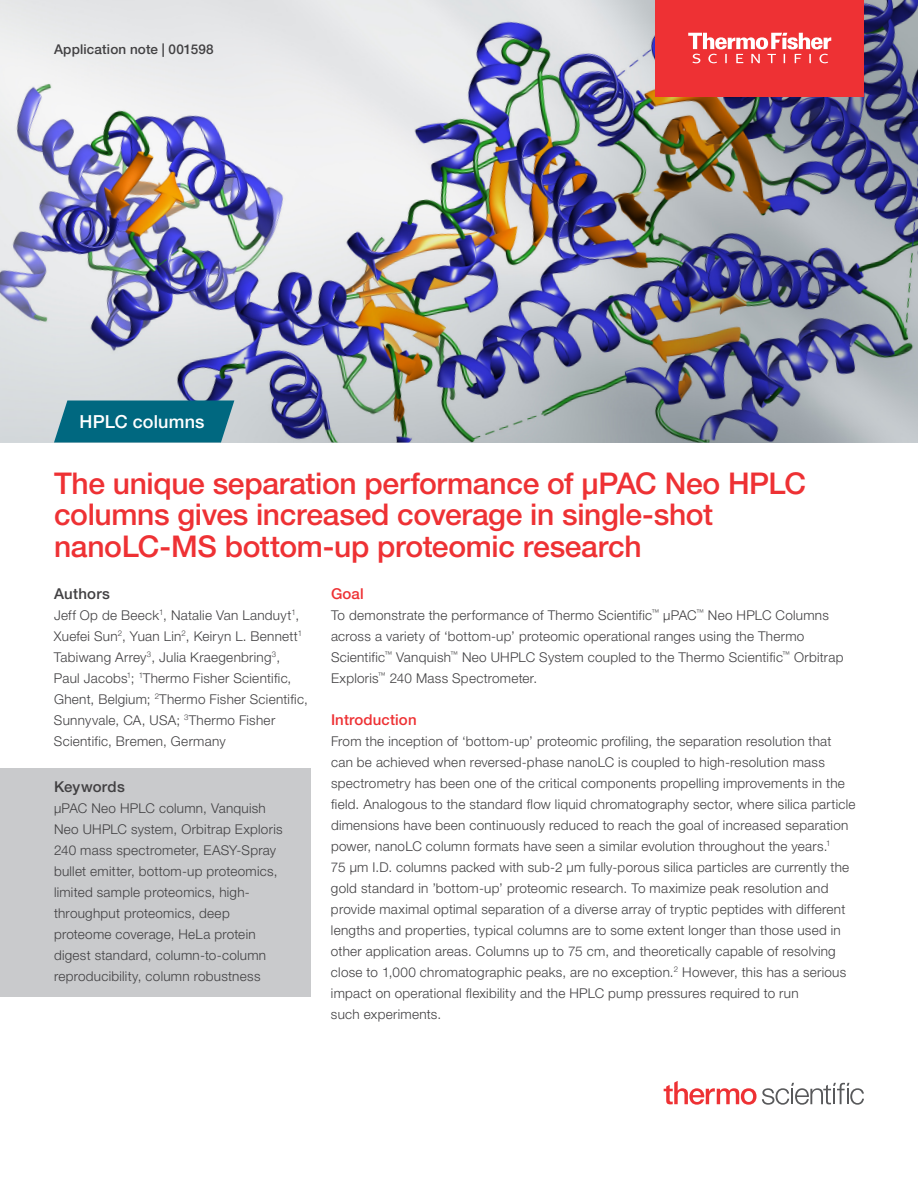
<style>
.page{position:relative;width:918px;height:1188px;background:#fff}
.page>*{position:absolute;margin:0;border:0;box-sizing:border-box;transform-origin:0 0}
.t1{font:500 30px/31.5px "Helvetica Neue LTW1 G";letter-spacing:-.01em;color:#ee3134}
.t2{font:500 18px "Helvetica Neue LTW1 G";letter-spacing:.01em;color:#fff}
.t3{font:500 15px "Helvetica Neue LTW1 G";letter-spacing:.01em;color:#ee3134}
.t4{font:500 15px "Helvetica Neue LTW1 G";letter-spacing:.02em;color:#414042}
.t5{font:300 13.5px/21px "Helvetica Neue LTW1 G";letter-spacing:.02em;color:#414042}
.t6{font:500 13.5px "Helvetica Neue LTW1 G";letter-spacing:.01em;color:#414042}
</style>
<div class="page">
<img style="left:0;top:0;width:918px;height:442px">
<div style="left:0;top:768px;width:310px;height:229px;background:#c9cacc"></div>
<div style="left:656px;top:0;width:208px;height:96px;background:#ee3134"></div>
<svg style="left:688px;top:33px;width:143px;height:30px"></svg>
<svg style="left:54px;top:400px;width:180px;height:42px;background:#117087"></svg>
<svg style="left:664px;top:1081px;width:200px;height:24px"></svg>
<p class="t6" style="left:54px;top:41px;width:161px">Application note | 001598</p>
<h2 class="t2" style="left:80px;top:411px;width:126px">HPLC columns</h2>
<h1 class="t1" style="left:54px;top:468px;width:754px">The unique separation performance of µPAC Neo HPLC columns gives increased coverage in single-shot nanoLC-MS bottom-up proteomic research</h1>
<p class="t4" style="left:54px;top:584px;width:58px">Authors</p>
<p class="t5" style="left:54px;top:604px;width:255px">Jeff Op de Beeck<sup>1</sup>, Natalie Van Landuyt<sup>1</sup>, Xuefei Sun<sup>2</sup>, Yuan Lin<sup>2</sup>, Keiryn L. Bennett<sup>1<br></sup>Tabiwang Arrey<sup>3</sup>, Julia Kraegenbring<sup>3</sup>, Paul Jacobs<sup>1</sup>; <sup>1</sup>Thermo Fisher Scientific, Ghent, Belgium; <sup>2</sup>Thermo Fisher Scientific, Sunnyvale, CA, USA; <sup>3</sup>Thermo Fisher Scientific, Bremen, Germany</p>
<p class="t4" style="left:54px;top:778px;width:72px">Keywords</p>
<p class="t5" style="left:54px;top:798px;width:230px">µPAC Neo HPLC column, Vanquish Neo UHPLC system, Orbitrap Exploris 240 mass spectrometer, EASY-Spray bullet emitter, bottom-up proteomics, limited sample proteomics, high&shy;throughput proteomics, deep proteome coverage, HeLa protein digest standard, column-to-column reproducibility, column robustness</p>
<p class="t3" style="left:331px;top:584px;width:34px">Goal</p>
<p class="t5" style="left:331px;top:604px;width:514px">To demonstrate the performance of Thermo Scientific<sup>™</sup> µPAC<sup>™</sup> Neo HPLC Columns across a variety of ‘bottom-up’ proteomic operational ranges using the Thermo Scientific<sup>™</sup> Vanquish<sup>™</sup> Neo UHPLC System coupled to the Thermo Scientific<sup>™</sup> Orbitrap Exploris<sup>™</sup> 240 Mass Spectrometer.</p>
<p class="t3" style="left:331px;top:710px;width:87px">Introduction</p>
<p class="t5" style="left:331px;top:730px;width:526px">From the inception of ‘bottom-up’ proteomic profiling, the separation resolution that can be achieved when reversed-phase nanoLC is coupled to high-resolution mass spectrometry has been one of the critical components propelling improvements in the field. Analogous to the standard flow liquid chromatography sector, where silica particle dimensions have been continuously reduced to reach the goal of increased separation power, nanoLC column formats have seen a similar evolution throughout the years.<sup>1<br></sup>75 µm I.D. columns packed with sub-2 µm fully-porous silica particles are currently the gold standard in ’bottom-up’ proteomic research. To maximize peak resolution and provide maximal optimal separation of a diverse array of tryptic peptides with different lengths and properties, typical columns are to some extent longer than those used in other application areas. Columns up to 75 cm, and theoretically capable of resolving close to 1,000 chromatographic peaks, are no exception.<sup>2</sup> However, this has a serious impact on operational flexibility and the HPLC pump pressures required to run<br>such experiments.</p>
</div>
